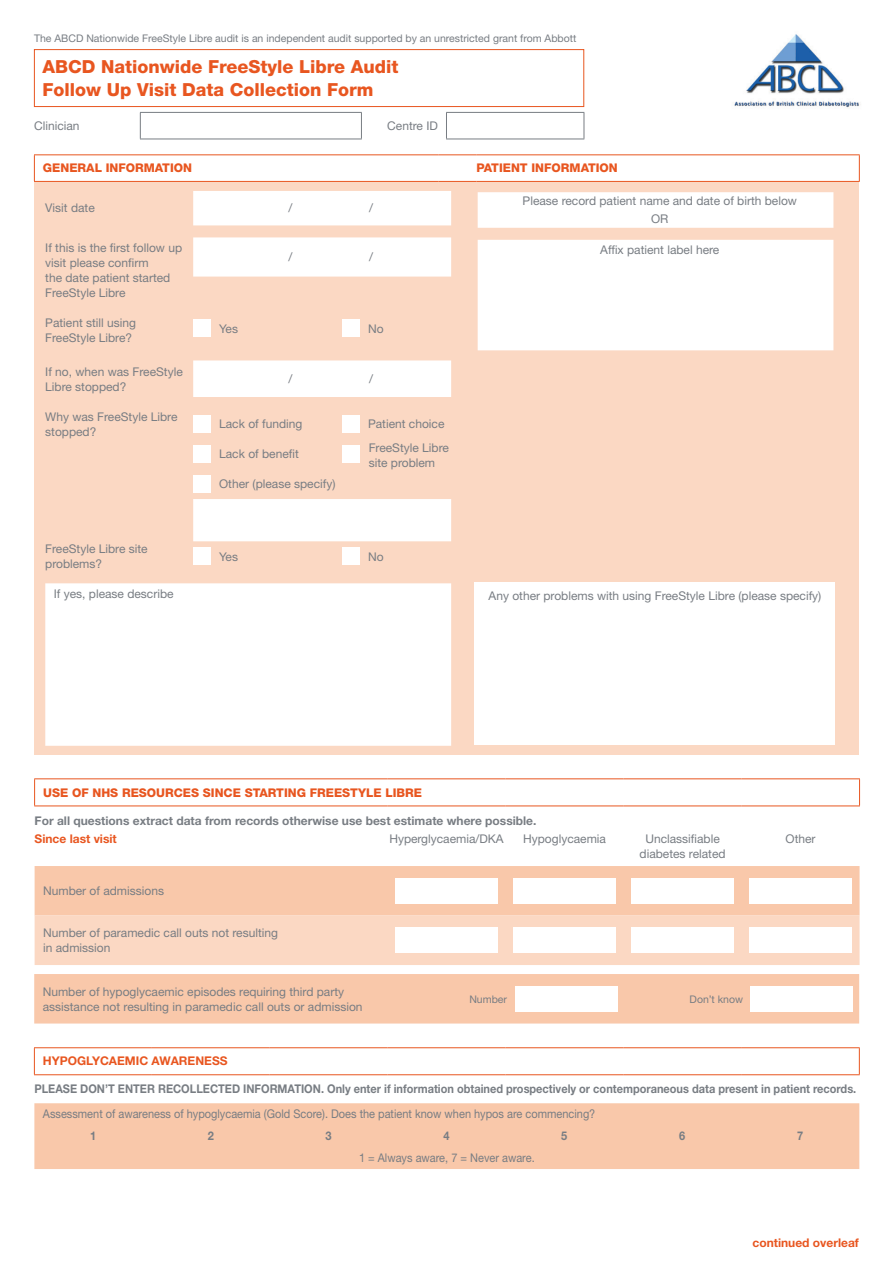
<style>
.page{position:relative;width:893px;height:1263px;background:#fff}
.page>*{position:absolute;margin:0;border:0;box-sizing:border-box;transform-origin:0 0}
.t1{font:800 18px/22.5px "Helvetica Neue LT Std";color:#e85620}
.t2{font:12px/15px "Helvetica Neue LT Std";color:#787d83}
.t3{font:700 12px "Helvetica Neue LT Std";color:#787d83;scale:.92 1}
.t4{font:12px "Helvetica Neue LT Std";color:#787d83;scale:.92 1}
.t5{font:800 12px "Helvetica Neue LT Std";color:#e85620}
.t6{font:700 12px "Helvetica Neue LT Std";color:#787d83}
.t7{font:700 12px "Helvetica Neue LT Std";color:#e85620}
.t8{font:10.5px "Helvetica Neue LT Std";color:#787d83}
</style>
<div class="page">
<div style="left:34px;top:178px;width:825px;height:577px;background:#fbd8c3"></div>
<img style="left:734px;top:34px;width:127px;height:74px">
<svg style="left:35px;top:779px;width:824px;height:28px"></svg>
<svg style="left:35px;top:866px;width:824px;height:99px;background:#fad0b7"></svg>
<hr style="left:34px;top:778px;width:354px;height:1px;background:#e85620">
<svg style="left:34px;top:779px;width:1px;height:26px"></svg>
<hr style="left:388px;top:778px;width:118px;height:1px;background:#e85620">
<hr style="left:506px;top:778px;width:118px;height:1px;background:#e85620">
<hr style="left:624px;top:778px;width:117px;height:1px;background:#e85620">
<hr style="left:741px;top:778px;width:119px;height:1px;background:#e85620">
<svg style="left:859px;top:779px;width:1px;height:26px"></svg>
<hr style="left:34px;top:805px;width:354px;height:1px;background:#e85620">
<hr style="left:388px;top:805px;width:118px;height:1px;background:#e85620">
<hr style="left:506px;top:805px;width:118px;height:1px;background:#e85620">
<hr style="left:624px;top:805px;width:117px;height:1px;background:#e85620">
<hr style="left:741px;top:805px;width:119px;height:1px;background:#e85620">
<div style="left:395px;top:878px;width:103px;height:25px;background:#fff"></div>
<div style="left:513px;top:878px;width:103px;height:25px;background:#fff"></div>
<div style="left:631px;top:878px;width:103px;height:25px;background:#fff"></div>
<div style="left:749px;top:878px;width:103px;height:25px;background:#fff"></div>
<div style="left:395px;top:927px;width:103px;height:26px;background:#fff"></div>
<div style="left:513px;top:927px;width:103px;height:26px;background:#fff"></div>
<div style="left:631px;top:927px;width:103px;height:26px;background:#fff"></div>
<div style="left:749px;top:927px;width:103px;height:26px;background:#fff"></div>
<div style="left:34px;top:974px;width:825px;height:49px;background:#f9c8aa"></div>
<div style="left:515px;top:986px;width:102px;height:25px;background:#fff"></div>
<div style="left:750px;top:986px;width:102px;height:25px;background:#fff"></div>
<hr style="left:34px;top:154px;width:404px;height:1px;background:#e85620">
<hr style="left:34px;top:181px;width:404px;height:1px;background:#e85620">
<hr style="left:438px;top:154px;width:39px;height:1px;background:#e85620">
<hr style="left:438px;top:181px;width:39px;height:1px;background:#e85620">
<hr style="left:477px;top:154px;width:383px;height:1px;background:#e85620">
<svg style="left:34px;top:155px;width:826px;height:26px"></svg>
<hr style="left:477px;top:181px;width:383px;height:1px;background:#e85620">
<hr style="left:446px;top:112px;width:138px;height:1px;background:#787d83">
<svg style="left:446px;top:113px;width:1px;height:26px"></svg>
<svg style="left:584px;top:113px;width:1px;height:26px"></svg>
<hr style="left:446px;top:139px;width:138px;height:1px;background:#787d83">
<hr style="left:140px;top:112px;width:222px;height:1px;background:#787d83">
<hr style="left:140px;top:139px;width:222px;height:1px;background:#787d83">
<svg style="left:140px;top:113px;width:1px;height:26px"></svg>
<svg style="left:361px;top:113px;width:1px;height:26px"></svg>
<div style="left:34px;top:49px;width:550px;height:58px;border:1px solid #e85620"></div>
<svg style="left:45px;top:191px;width:406px;height:555px"></svg>
<div style="left:193px;top:320px;width:17px;height:17px;background:#fff"></div>
<div style="left:342px;top:320px;width:17px;height:17px;background:#fff"></div>
<div style="left:193px;top:415px;width:17px;height:17px;background:#fff"></div>
<div style="left:342px;top:415px;width:17px;height:17px;background:#fff"></div>
<div style="left:193px;top:445px;width:17px;height:17px;background:#fff"></div>
<div style="left:193px;top:475px;width:17px;height:17px;background:#fff"></div>
<div style="left:193px;top:548px;width:17px;height:17px;background:#fff"></div>
<div style="left:342px;top:548px;width:17px;height:17px;background:#fff"></div>
<svg style="left:478px;top:192px;width:355px;height:158px;background:#fefbfa"></svg>
<div style="left:342px;top:445px;width:17px;height:17px;background:#fff"></div>
<svg style="left:34px;top:1048px;width:825px;height:28px"></svg>
<div style="left:34px;top:1103px;width:825px;height:66px;background:#f9c8aa"></div>
<hr style="left:34px;top:1047px;width:118px;height:1px;background:#e85620">
<svg style="left:34px;top:1048px;width:1px;height:26px"></svg>
<hr style="left:152px;top:1047px;width:118px;height:1px;background:#e85620">
<hr style="left:270px;top:1047px;width:118px;height:1px;background:#e85620">
<hr style="left:388px;top:1047px;width:117px;height:1px;background:#e85620">
<hr style="left:505px;top:1047px;width:118px;height:1px;background:#e85620">
<hr style="left:623px;top:1047px;width:118px;height:1px;background:#e85620">
<hr style="left:741px;top:1047px;width:119px;height:1px;background:#e85620">
<svg style="left:859px;top:1048px;width:1px;height:26px"></svg>
<hr style="left:34px;top:1074px;width:118px;height:1px;background:#e85620">
<hr style="left:152px;top:1074px;width:118px;height:1px;background:#e85620">
<hr style="left:270px;top:1074px;width:118px;height:1px;background:#e85620">
<hr style="left:388px;top:1074px;width:117px;height:1px;background:#e85620">
<hr style="left:505px;top:1074px;width:118px;height:1px;background:#e85620">
<hr style="left:623px;top:1074px;width:118px;height:1px;background:#e85620">
<hr style="left:741px;top:1074px;width:119px;height:1px;background:#e85620">
<div style="left:475px;top:583px;width:360px;height:162px;background:#fff"></div>
<p class="t8" style="left:34px;top:32px;width:544px">The ABCD Nationwide FreeStyle Libre audit is an independent audit supported by an unrestricted grant from Abbott</p>
<h1 class="t1" style="left:43px;top:55px;width:358px">ABCD Nationwide FreeStyle Libre Audit<br>Follow Up Visit Data Collection Form</h1>
<p class="t2" style="left:34px;top:118px;width:47px">Clinician</p>
<p class="t2" style="left:387px;top:118px;width:52px">Centre ID</p>
<p class="t5" style="left:43px;top:161px;width:151px">GENERAL INFORMATION</p>
<p class="t5" style="left:477px;top:161px;width:143px">PATIENT INFORMATION</p>
<p class="t2" style="left:45px;top:201px;width:51px">Visit date</p>
<p class="t2" style="left:288px;top:201px;width:5px">/</p>
<p class="t2" style="left:369px;top:201px;width:5px">/</p>
<p class="t2" style="left:45px;top:240px;width:138px">If this is the first follow up visit please confirm<br>the date patient started<br>FreeStyle Libre</p>
<p class="t2" style="left:45px;top:315px;width:92px">Patient still using<br>FreeStyle Libre?</p>
<p class="t2" style="left:288px;top:249px;width:5px">/</p>
<p class="t2" style="left:369px;top:249px;width:5px">/</p>
<p class="t2" style="left:219px;top:321px;width:20px">Yes</p>
<p class="t2" style="left:368px;top:321px;width:17px">No</p>
<p class="t2" style="left:45px;top:364px;width:139px">If no, when was FreeStyle<br>Libre stopped?</p>
<p class="t2" style="left:288px;top:371px;width:5px">/</p>
<p class="t2" style="left:369px;top:371px;width:5px">/</p>
<p class="t2" style="left:45px;top:409px;width:134px">Why was FreeStyle Libre stopped?</p>
<p class="t2" style="left:219px;top:416px;width:85px">Lack of funding</p>
<p class="t2" style="left:368px;top:416px;width:78px">Patient choice</p>
<p class="t2" style="left:219px;top:446px;width:81px">Lack of benefit</p>
<p class="t2" style="left:369px;top:440px;width:82px">FreeStyle Libre site problem</p>
<p class="t2" style="left:219px;top:476px;width:118px">Other (please specify)</p>
<p class="t2" style="left:45px;top:541px;width:104px">FreeStyle Libre site problems?</p>
<p class="t2" style="left:219px;top:549px;width:20px">Yes</p>
<p class="t2" style="left:368px;top:549px;width:17px">No</p>
<p class="t2" style="left:54px;top:586px;width:121px">If yes, please describe</p>
<p class="t2" style="left:523px;top:192px;width:276px;line-height:18px;text-align:center">Please record patient name and date of birth below<br>OR</p>
<p class="t2" style="left:600px;top:242px;width:121px">Affix patient label here</p>
<p class="t2" style="left:489px;top:588px;width:334px">Any other problems with using FreeStyle Libre (please specify)</p>
<p class="t5" style="left:43px;top:785px;width:380px">USE OF NHS RESOURCES SINCE STARTING FREESTYLE LIBRE</p>
<p class="t6" style="left:35px;top:813px;width:503px">For all questions extract data from records otherwise use best estimate where possible.</p>
<p class="t7" style="left:35px;top:832px;width:84px">Since last visit</p>
<p class="t2" style="left:389px;top:831px;width:116px">Hyperglycaemia/DKA</p>
<p class="t2" style="left:523px;top:831px;width:84px">Hypoglycaemia</p>
<p class="t2" style="left:639px;top:831px;width:88px;text-align:center">Unclassifiable diabetes related</p>
<p class="t2" style="left:785px;top:831px;width:32px">Other</p>
<p class="t2" style="left:43px;top:883px;width:122px">Number of admissions</p>
<p class="t2" style="left:43px;top:925px;width:236px">Number of paramedic call outs not resulting in admission</p>
<p class="t2" style="left:43px;top:984px;width:321px">Number of hypoglycaemic episodes requiring third party assistance not resulting in paramedic call outs or admission</p>
<p class="t8" style="left:469px;top:992px;width:39px">Number</p>
<p class="t8" style="left:690px;top:992px;width:55px">Don’t know</p>
<p class="t7" style="left:43px;top:1054px;width:186px">HYPOGLYCAEMIC AWARENESS</p>
<p class="t3" style="left:34px;top:1082px;width:895px">PLEASE DON’T ENTER RECOLLECTED INFORMATION. Only enter if information obtained prospectively or contemporaneous data present in patient records.</p>
<p class="t4" style="left:43px;top:1107px;width:602px">Assessment of awareness of hypoglycaemia (Gold Score). Does the patient know when hypos are commencing?</p>
<p class="t3" style="left:90px;top:1128px;width:8px">1</p>
<p class="t3" style="left:208px;top:1128px;width:8px">2</p>
<p class="t3" style="left:326px;top:1128px;width:8px">3</p>
<p class="t3" style="left:443px;top:1128px;width:8px">4</p>
<p class="t3" style="left:561px;top:1128px;width:8px">5</p>
<p class="t3" style="left:679px;top:1128px;width:8px">6</p>
<p class="t3" style="left:797px;top:1128px;width:8px">7</p>
<p class="t4" style="left:359px;top:1151px;width:193px">1 = Always aware, 7 = Never aware.</p>
<p class="t7" style="left:752px;top:1235px;width:108px">continued overleaf</p>
</div>
